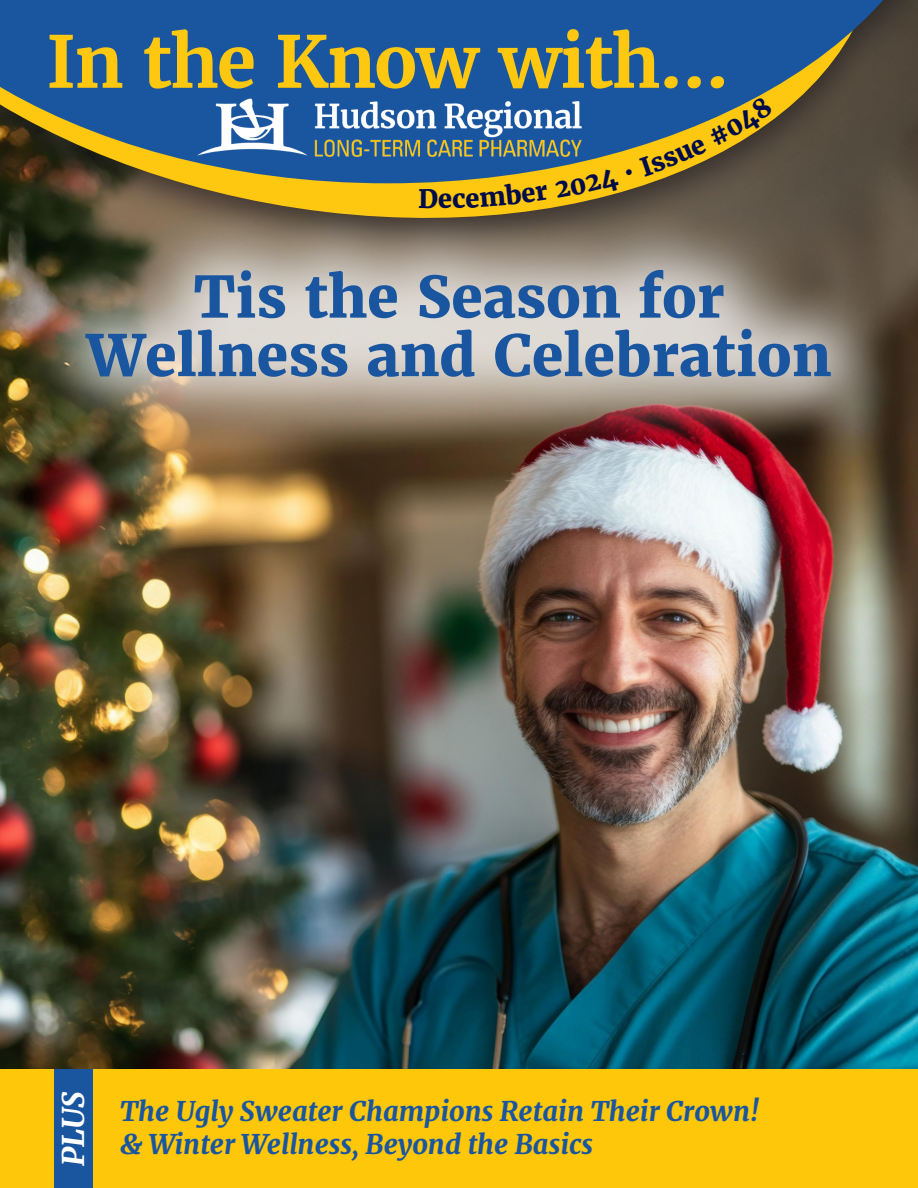
<style>
.page{position:relative;width:918px;height:1188px;background:#fff}
.page>*{position:absolute;margin:0;border:0;box-sizing:border-box;transform-origin:0 0}
.t1{font:700 71.25px "Merriweather";letter-spacing:-.025em;color:#fec710}
.t2{font:800 57px/58.5px "Merriweather";color:#1a569f;text-align:center}
.t3{font:italic 800 29.85px "Merriweather";color:#fff}
.t4{font:italic 800 27px/32.4px "Merriweather";color:#1a569f}
</style>
<div class="page">
<img style="left:0;top:262px;width:918px;height:807px">
<svg style="left:0;top:183px;width:885px;height:65px;background:#856e2c"></svg>
<svg style="left:0;top:0;width:918px;height:183px;background:#33597e"></svg>
<div style="left:0;top:1069px;width:918px;height:119px;background:#ffc709"></div>
<div style="left:54px;top:1069px;width:38px;height:119px;background:#1a569f"></div>
<img style="left:194px;top:94px;width:391px;height:70px">
<div style="left:17px;top:202px;width:882px;height:245px;background:#fff;opacity:.75"></div>
<div style="left:419px;top:183px;width:129px;height:25px;background:#fec710"></div>
<div style="left:555px;top:167px;width:65px;height:31px;background:#fec710"></div>
<svg style="left:626px;top:169px;width:7px;height:7px"></svg>
<svg style="left:639px;top:96px;width:134px;height:80px;background:#8d8446"></svg>
<p class="t1" style="left:46px;top:17px;width:685px">In the Know with...</p>
<p class="t2" style="left:87px;top:267px;width:746px">Tis the Season for<br>Wellness and Celebration</p>
<p class="t3" style="left:55px;top:1166px;width:77px;rotate:-90deg">PLUS</p>
<p class="t4" style="left:120px;top:1095px;width:641px">The Ugly Sweater Champions Retain Their Crown! &amp; Winter Wellness, Beyond the Basics</p>
</div>
